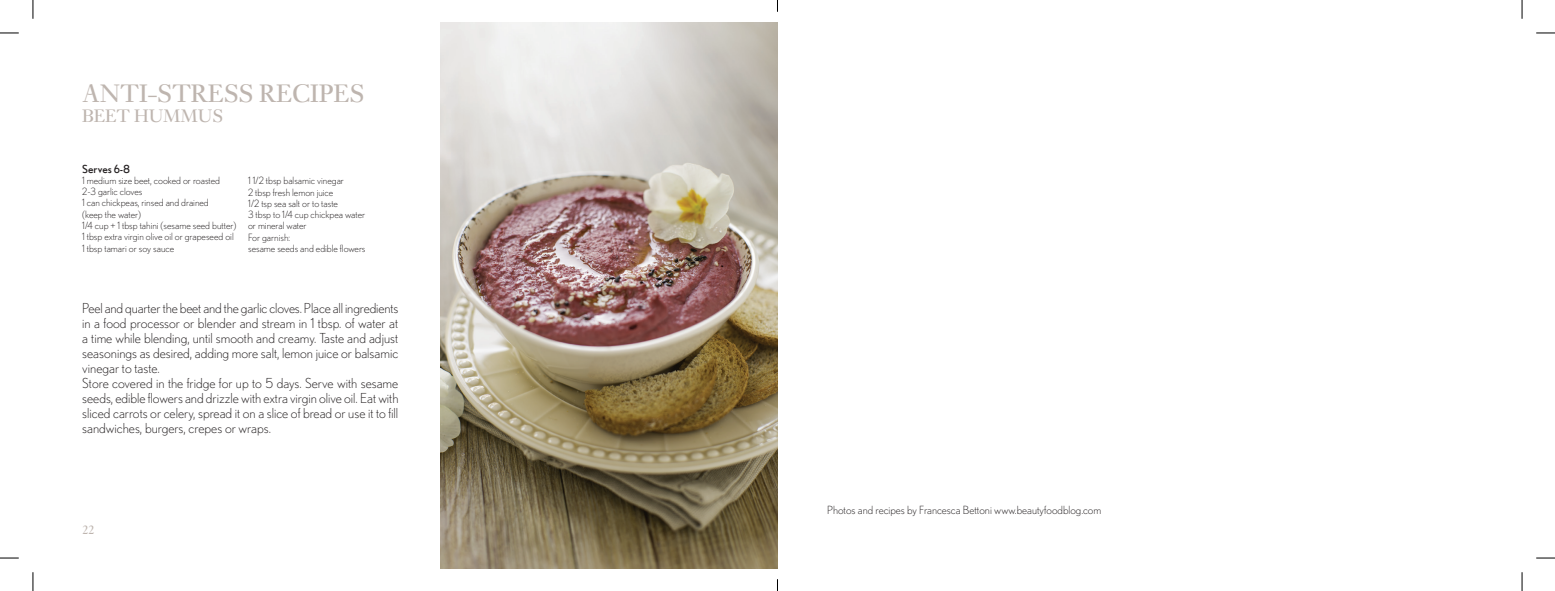
<style>
.page{position:relative;width:1555px;height:591px;background:#fff}
.page>*{position:absolute;margin:0;border:0;box-sizing:border-box;transform-origin:0 0}
.t1{font:26.25px "Ehrhardt";letter-spacing:-.01em;color:#beb5af}
.t2{font:18.75px "Ehrhardt";letter-spacing:-.01em;color:#beb5af}
.t3{font:300 13.75px/15px "Nobel";color:#231f20}
.t4{font:12.5px "Ehrhardt";color:#beb5af}
.t5{font:300 11.25px "Nobel";color:#231f20}
.t6{font:11.25px "Nobel";color:#231f20}
.t7{font:300 10px/11.2px "Nobel";color:#231f20}
</style>
<div class="page">
<img style="left:440px;top:22px;width:337px;height:546px">
<svg style="left:0;top:32px;width:19px;height:2px"></svg>
<svg style="left:1536px;top:32px;width:18px;height:2px"></svg>
<svg style="left:0;top:557px;width:19px;height:1px"></svg>
<svg style="left:1536px;top:557px;width:18px;height:1px"></svg>
<svg style="left:32px;top:0;width:2px;height:19px"></svg>
<svg style="left:32px;top:572px;width:2px;height:18px"></svg>
<svg style="left:1521px;top:0;width:1px;height:19px"></svg>
<svg style="left:1521px;top:572px;width:1px;height:18px"></svg>
<h1 class="t1" style="left:82px;top:78px;width:284px">ANTI-STRESS RECIPES</h1>
<h2 class="t2" style="left:82px;top:105px;width:142px">BEET HUMMUS</h2>
<p class="t6" style="left:82px;top:162px;width:49px">Serves 6-8</p>
<p class="t7" style="left:82px;top:174px;width:156px">1 medium size beet, cooked or roasted<br>2-3 garlic cloves<br>1 can chickpeas, rinsed and drained<br>(keep the water)<br>1/4 cup + 1 tbsp tahini (sesame seed butter)<br>1 tbsp extra virgin olive oil or grapeseed oil<br>1 tbsp tamari or soy sauce</p>
<p class="t7" style="left:248px;top:175px;width:119px">1 1/2 tbsp balsamic vinegar<br>2 tbsp fresh lemon juice<br>1/2 tsp sea salt or to taste<br>3 tbsp to 1/4 cup chickpea water or mineral water<br>For garnish:<br>sesame seeds and edible flowers</p>
<p class="t3" style="left:82px;top:300px;width:318px">Peel and quarter the beet and the garlic cloves. Place all ingredients in a food processor or blender and stream in 1 tbsp. of water at a time while blending, until smooth and creamy. Taste and adjust seasonings as desired, adding more salt, lemon juice or balsamic vinegar to taste.<br>Store covered in the fridge for up to 5 days. Serve with sesame seeds, edible flowers and drizzle with extra virgin olive oil. Eat with sliced carrots or celery, spread it on a slice of bread or use it to fill sandwiches, burgers, crepes or wraps.</p>
<p class="t4" style="left:83px;top:522px;width:13px">22</p>
<p class="t5" style="left:827px;top:503px;width:275px">Photos and recipes by Francesca Bettoni www.beautyfoodblog.com</p>
</div>
